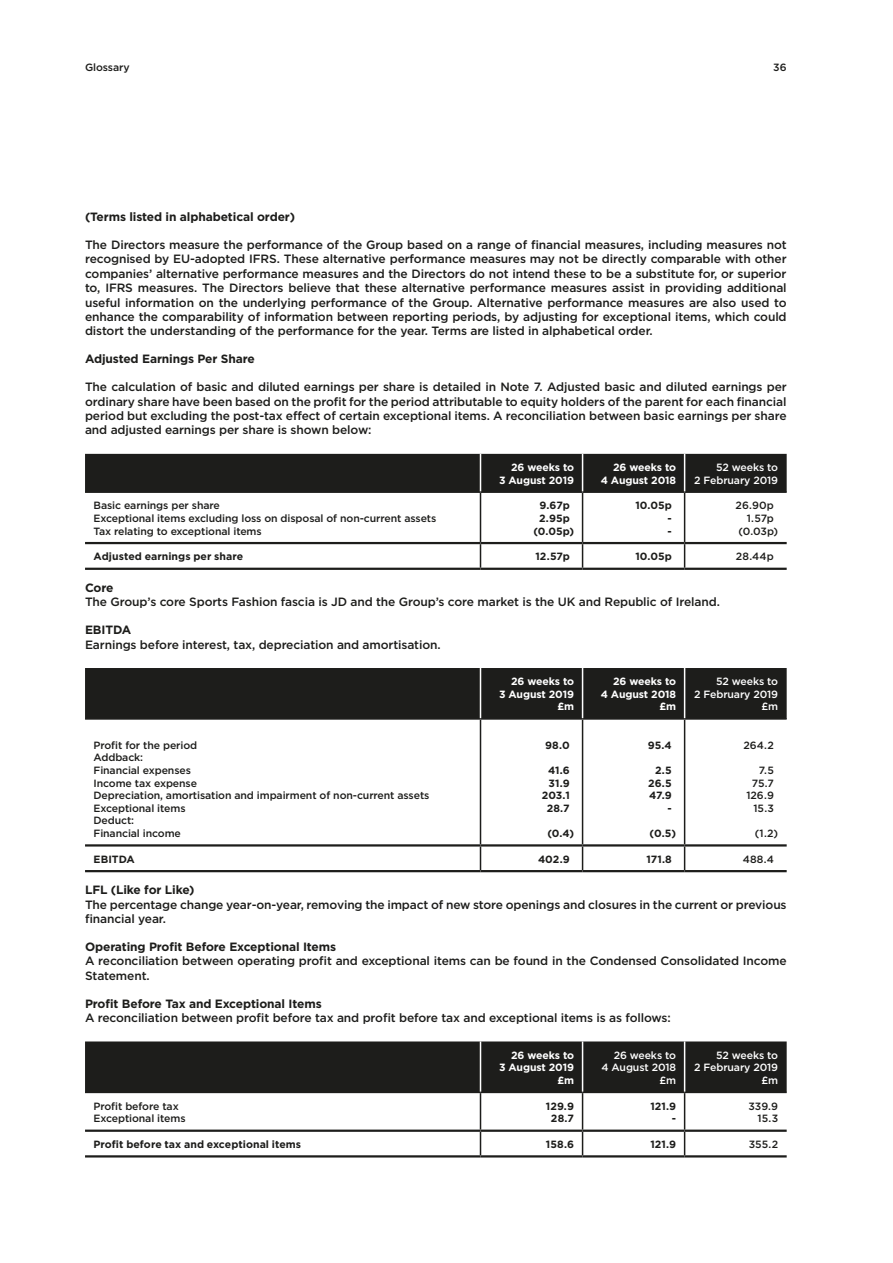
<style>
.page{position:relative;width:893px;height:1263px;background:#fff}
.page>*{position:absolute;margin:0;border:0;box-sizing:border-box;transform-origin:0 0}
.t1{font:500 12px/14.4px "Gotham HTF";letter-spacing:-.01em;color:#1d1d1b;text-align:justify}
.t2{font:700 12px "Gotham HTF";letter-spacing:-.01em;color:#1d1d1b}
.t3{font:500 10.5px/12.6px "Gotham HTF";letter-spacing:-.01em;color:#1d1d1b}
.t4{font:700 10.5px/12.6px "Gotham HTF";letter-spacing:.005em;color:#1d1d1b;text-align:right}
.t5{font:700 10.5px/12.6px "Gotham HTF";letter-spacing:-.01em;color:#fff;text-align:right}
.t6{font:500 10.5px/12.6px "Gotham HTF";letter-spacing:-.01em;color:#fff;text-align:right}
</style>
<div class="page">
<div style="left:85px;top:454px;width:702px;height:37px;background:#1d1d1b"></div>
<hr style="left:85px;top:491px;width:395px;height:2px;background:#1d1d1b">
<hr style="left:480px;top:491px;width:103px;height:2px;background:#1d1d1b">
<hr style="left:480px;top:493px;width:1px;height:49px;background:#1d1d1b">
<hr style="left:583px;top:491px;width:102px;height:2px;background:#1d1d1b">
<hr style="left:582px;top:493px;width:1px;height:49px;background:#1d1d1b">
<hr style="left:685px;top:491px;width:102px;height:2px;background:#1d1d1b">
<hr style="left:684px;top:493px;width:1px;height:49px;background:#1d1d1b">
<svg style="left:480px;top:544px;width:1px;height:24px"></svg>
<svg style="left:582px;top:544px;width:1px;height:24px"></svg>
<svg style="left:684px;top:544px;width:1px;height:24px"></svg>
<hr style="left:85px;top:542px;width:395px;height:2px;background:#1d1d1b">
<hr style="left:480px;top:542px;width:103px;height:2px;background:#1d1d1b">
<hr style="left:583px;top:542px;width:102px;height:2px;background:#1d1d1b">
<hr style="left:685px;top:542px;width:102px;height:2px;background:#1d1d1b">
<hr style="left:85px;top:568px;width:395px;height:2px;background:#1d1d1b">
<hr style="left:480px;top:568px;width:103px;height:2px;background:#1d1d1b">
<hr style="left:583px;top:568px;width:102px;height:2px;background:#1d1d1b">
<hr style="left:685px;top:568px;width:102px;height:2px;background:#1d1d1b">
<hr style="left:480px;top:454px;width:1px;height:37px;background:#fff">
<hr style="left:582px;top:454px;width:1px;height:37px;background:#fff">
<hr style="left:684px;top:454px;width:1px;height:37px;background:#fff">
<div style="left:85px;top:668px;width:702px;height:50px;background:#1d1d1b"></div>
<hr style="left:85px;top:718px;width:395px;height:2px;background:#1d1d1b">
<hr style="left:480px;top:718px;width:103px;height:2px;background:#1d1d1b">
<hr style="left:480px;top:720px;width:1px;height:124px;background:#1d1d1b">
<hr style="left:583px;top:718px;width:102px;height:2px;background:#1d1d1b">
<hr style="left:582px;top:720px;width:1px;height:124px;background:#1d1d1b">
<hr style="left:685px;top:718px;width:102px;height:2px;background:#1d1d1b">
<hr style="left:684px;top:720px;width:1px;height:124px;background:#1d1d1b">
<svg style="left:480px;top:846px;width:1px;height:24px"></svg>
<svg style="left:582px;top:846px;width:1px;height:24px"></svg>
<svg style="left:684px;top:846px;width:1px;height:24px"></svg>
<hr style="left:85px;top:844px;width:395px;height:2px;background:#1d1d1b">
<hr style="left:480px;top:844px;width:103px;height:2px;background:#1d1d1b">
<hr style="left:583px;top:844px;width:102px;height:2px;background:#1d1d1b">
<hr style="left:685px;top:844px;width:102px;height:2px;background:#1d1d1b">
<hr style="left:85px;top:870px;width:395px;height:2px;background:#1d1d1b">
<hr style="left:480px;top:870px;width:103px;height:2px;background:#1d1d1b">
<hr style="left:583px;top:870px;width:102px;height:2px;background:#1d1d1b">
<hr style="left:685px;top:870px;width:102px;height:2px;background:#1d1d1b">
<hr style="left:480px;top:668px;width:1px;height:50px;background:#fff">
<hr style="left:582px;top:668px;width:1px;height:50px;background:#fff">
<hr style="left:684px;top:668px;width:1px;height:50px;background:#fff">
<div style="left:85px;top:1041px;width:702px;height:51px;background:#1d1d1b"></div>
<hr style="left:85px;top:1092px;width:395px;height:1px;background:#1d1d1b">
<hr style="left:480px;top:1092px;width:103px;height:1px;background:#1d1d1b">
<hr style="left:480px;top:1093px;width:1px;height:36px;background:#1d1d1b">
<hr style="left:583px;top:1092px;width:102px;height:1px;background:#1d1d1b">
<hr style="left:582px;top:1093px;width:1px;height:36px;background:#1d1d1b">
<hr style="left:685px;top:1092px;width:102px;height:1px;background:#1d1d1b">
<hr style="left:684px;top:1093px;width:1px;height:36px;background:#1d1d1b">
<svg style="left:480px;top:1132px;width:1px;height:23px"></svg>
<svg style="left:582px;top:1132px;width:1px;height:23px"></svg>
<svg style="left:684px;top:1132px;width:1px;height:23px"></svg>
<hr style="left:85px;top:1129px;width:395px;height:3px;background:#1d1d1b">
<hr style="left:480px;top:1129px;width:103px;height:3px;background:#1d1d1b">
<hr style="left:583px;top:1129px;width:102px;height:3px;background:#1d1d1b">
<hr style="left:685px;top:1129px;width:102px;height:3px;background:#1d1d1b">
<hr style="left:85px;top:1155px;width:395px;height:2px;background:#1d1d1b">
<hr style="left:480px;top:1155px;width:103px;height:2px;background:#1d1d1b">
<hr style="left:583px;top:1155px;width:102px;height:2px;background:#1d1d1b">
<hr style="left:685px;top:1155px;width:102px;height:2px;background:#1d1d1b">
<hr style="left:480px;top:1041px;width:1px;height:51px;background:#fff">
<hr style="left:582px;top:1041px;width:1px;height:51px;background:#fff">
<hr style="left:684px;top:1041px;width:1px;height:51px;background:#fff">
<p class="t3" style="left:85px;top:61px;width:46px">Glossary</p>
<p class="t3" style="left:773px;top:61px;width:15px">36</p>
<p class="t2" style="left:85px;top:210px;width:212px">(Terms listed in alphabetical order)</p>
<p class="t1" style="left:85px;top:237px;width:703px">The Directors measure the performance of the Group based on a range of financial measures, including measures not recognised by EU-adopted IFRS. These alternative performance measures may not be directly comparable with other companies’ alternative performance measures and the Directors do not intend these to be a substitute for, or superior to, IFRS measures. The Directors believe that these alternative performance measures assist in providing additional useful information on the underlying performance of the Group. Alternative performance measures are also used to enhance the comparability of information between reporting periods, by adjusting for exceptional items, which could distort the understanding of the performance for the year. Terms are listed in alphabetical order.</p>
<p class="t2" style="left:85px;top:352px;width:171px">Adjusted Earnings Per Share</p>
<p class="t1" style="left:85px;top:379px;width:703px">The calculation of basic and diluted earnings per share is detailed in Note 7. Adjusted basic and diluted earnings per ordinary share have been based on the profit for the period attributable to equity holders of the parent for each financial period but excluding the post-tax effect of certain exceptional items. A reconciliation between basic earnings per share and adjusted earnings per share is shown below:</p>
<p class="t5" style="left:499px;top:461px;width:76px">26 weeks to<br>3 August 2019</p>
<p class="t5" style="left:601px;top:461px;width:77px">26 weeks to<br>4 August 2018</p>
<p class="t6" style="left:694px;top:461px;width:86px">52 weeks to<br>2 February 2019</p>
<p class="t3" style="left:94px;top:499px;width:344px">Basic earnings per share<br>Exceptional items excluding loss on disposal of non-current assets<br>Tax relating to exceptional items</p>
<p class="t4" style="left:533px;top:499px;width:42px;text-align:center">9.67p<br>2.95p (0.05p)</p>
<p class="t4" style="left:668px;top:499px;width:6px;text-align:justify;text-indent:-32px">10.05p - -</p>
<p class="t3" style="left:735px;top:499px;width:40px">26.90p</p>
<p class="t3" style="left:747px;top:512px;width:29px">1.57p</p>
<p class="t3" style="left:738px;top:524px;width:41px">(0.03p)</p>
<p class="t4" style="left:94px;top:550px;width:151px">Adjusted earnings per share</p>
<p class="t4" style="left:535px;top:550px;width:36px">12.57p</p>
<p class="t4" style="left:635px;top:550px;width:38px">10.05p</p>
<p class="t3" style="left:736px;top:550px;width:39px">28.44p</p>
<p class="t2" style="left:85px;top:581px;width:30px">Core</p>
<p class="t1" style="left:85px;top:594px;width:636px">The Group’s core Sports Fashion fascia is JD and the Group’s core market is the UK and Republic of Ireland.</p>
<p class="t2" style="left:85px;top:623px;width:48px">EBITDA</p>
<p class="t1" style="left:85px;top:637px;width:357px">Earnings before interest, tax, depreciation and amortisation.</p>
<p class="t5" style="left:499px;top:675px;width:76px">26 weeks to<br>3 August 2019 £m</p>
<p class="t5" style="left:601px;top:675px;width:77px">26 weeks to<br>4 August 2018 £m</p>
<p class="t6" style="left:694px;top:675px;width:86px">52 weeks to<br>2 February 2019 £m</p>
<p class="t3" style="left:94px;top:738px;width:337px">Profit for the period<br>Addback:<br>Financial expenses<br>Income tax expense<br>Depreciation, amortisation and impairment of non-current assets<br>Exceptional items<br>Deduct:<br>Financial income</p>
<p class="t4" style="left:545px;top:738px;width:26px">98.0</p>
<p class="t4" style="left:648px;top:738px;width:26px">95.4</p>
<p class="t4" style="left:648px;top:764px;width:25px">2.5<br>26.5<br>47.9 -</p>
<p class="t4" style="left:650px;top:827px;width:28px">(0.5)</p>
<p class="t3" style="left:743px;top:738px;width:32px">264.2</p>
<p class="t3" style="left:746px;top:764px;width:29px;text-align:right">7.5<br>75.7<br>126.9<br>15.3</p>
<p class="t3" style="left:755px;top:827px;width:25px">(1.2)</p>
<p class="t4" style="left:542px;top:764px;width:30px">41.6<br>31.9<br>203.1<br>28.7</p>
<p class="t4" style="left:547px;top:827px;width:28px">(0.4)</p>
<p class="t4" style="left:94px;top:852px;width:43px">EBITDA</p>
<p class="t4" style="left:538px;top:852px;width:33px">402.9</p>
<p class="t4" style="left:646px;top:852px;width:27px">171.8</p>
<p class="t3" style="left:743px;top:852px;width:33px">488.4</p>
<p class="t2" style="left:85px;top:883px;width:111px">LFL (Like for Like)</p>
<p class="t1" style="left:85px;top:897px;width:703px">The percentage change year-on-year, removing the impact of new store openings and closures in the current or previous financial year.</p>
<p class="t2" style="left:85px;top:940px;width:253px">Operating Profit Before Exceptional Items</p>
<p class="t1" style="left:85px;top:953px;width:703px">A reconciliation between operating profit and exceptional items can be found in the Condensed Consolidated Income<br>Statement.</p>
<p class="t2" style="left:85px;top:996px;width:238px">Profit Before Tax and Exceptional Items</p>
<p class="t1" style="left:85px;top:1010px;width:587px">A reconciliation between profit before tax and profit before tax and exceptional items is as follows:</p>
<p class="t5" style="left:499px;top:1048px;width:76px">26 weeks to<br>3 August 2019 £m</p>
<p class="t6" style="left:601px;top:1048px;width:76px">26 weeks to<br>4 August 2018 £m</p>
<p class="t6" style="left:694px;top:1048px;width:86px">52 weeks to<br>2 February 2019 £m</p>
<p class="t3" style="left:94px;top:1099px;width:94px">Profit before tax<br>Exceptional items</p>
<p class="t4" style="left:546px;top:1099px;width:30px;text-align:center">129.9<br>28.7</p>
<p class="t4" style="left:650px;top:1099px;width:27px">121.9 -</p>
<p class="t3" style="left:748px;top:1099px;width:31px;text-align:right">339.9<br>15.3</p>
<p class="t4" style="left:94px;top:1137px;width:209px">Profit before tax and exceptional items</p>
<p class="t4" style="left:546px;top:1137px;width:30px">158.6</p>
<p class="t4" style="left:650px;top:1137px;width:27px">121.9</p>
<p class="t3" style="left:749px;top:1138px;width:31px">355.2</p>
</div>
